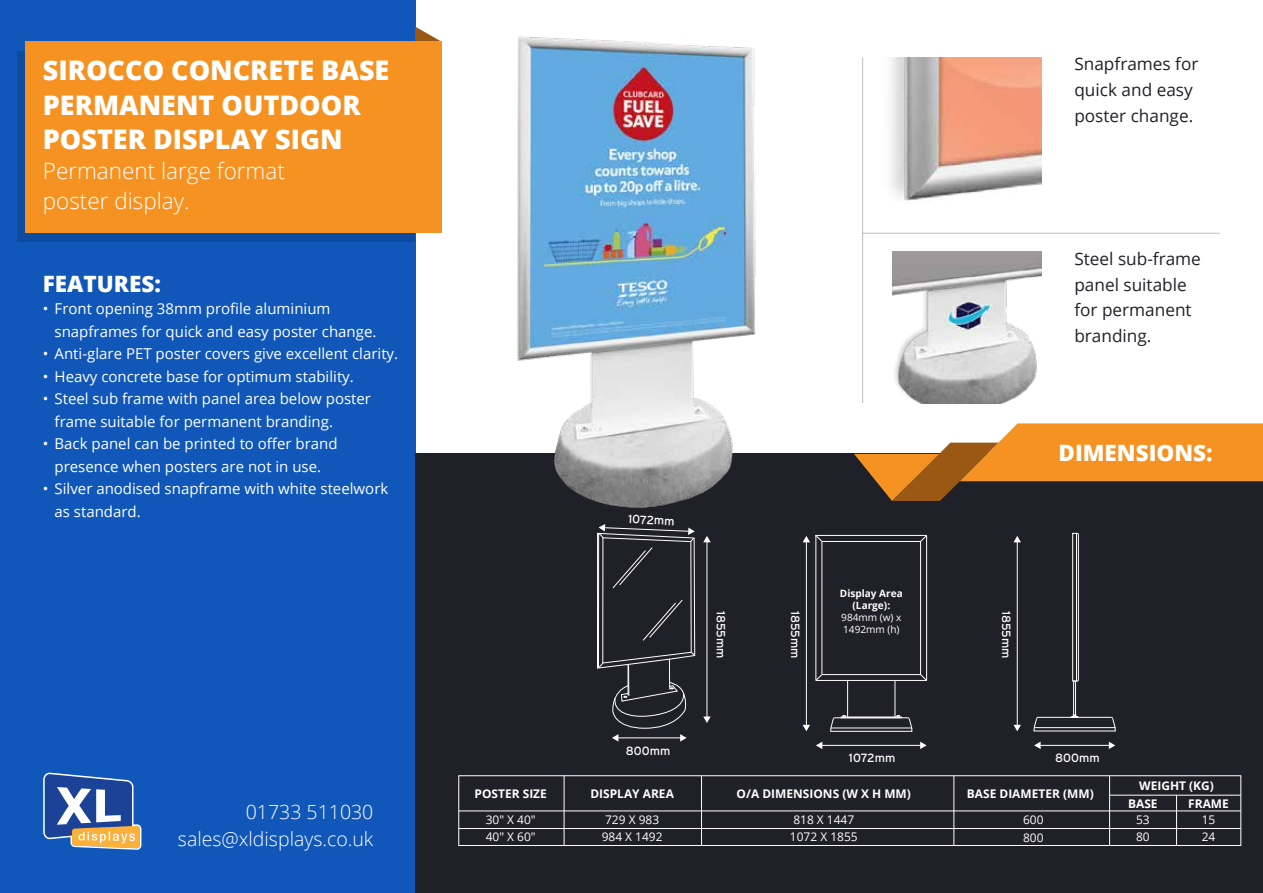
<style>
.page{position:relative;width:1263px;height:893px;background:#fff}
.page>*{position:absolute;margin:0;border:0;box-sizing:border-box;transform-origin:0 0}
.t1{font:800 27px/34.5px "Open Sans";color:#fff}
.t2{font:300 22.5px/30px "Open Sans";color:#fff}
.t3{font:800 22.5px "Open Sans";color:#fff}
.t4{font:300 19.5px/27.5px "Open Sans";color:#fff;text-align:right}
.t5{font:17.25px/25.8px "Open Sans";color:#202028}
.t6{font:15px/22.5px "Open Sans";color:#fff}
.t7{font:700 12px/17.9px "Open Sans";color:#fff}
.t8{font:12px/17.1px "Open Sans";color:#fff}
.t9{font:12px "Interstate";color:#fff}
.t10{font:700 10.05px/12px "Open Sans";color:#fff;text-align:center}
.t11{font:10.05px/12px "Open Sans";color:#fff}
</style>
<div class="page">
<div style="left:0;top:0;width:415px;height:893px;background:#1057b9"></div>
<div style="left:415px;top:454px;width:848px;height:439px;background:#202028"></div>
<div style="left:17px;top:51px;width:398px;height:191px;background:#0d4ba1"></div>
<svg style="left:415px;top:27px;width:27px;height:15px"></svg>
<div style="left:25px;top:42px;width:417px;height:191px;background:#f69221"></div>
<hr style="left:564px;top:776px;width:1px;height:69px;background:#fff">
<hr style="left:701px;top:776px;width:1px;height:69px;background:#fff">
<hr style="left:954px;top:776px;width:1px;height:69px;background:#fff">
<hr style="left:1109px;top:776px;width:1px;height:69px;background:#fff">
<hr style="left:1176px;top:795px;width:1px;height:50px;background:#fff">
<hr style="left:1109px;top:795px;width:132px;height:1px;background:#fff">
<hr style="left:459px;top:811px;width:782px;height:1px;background:#fff">
<hr style="left:459px;top:828px;width:782px;height:1px;background:#fff">
<hr style="left:459px;top:845px;width:650px;height:1px;background:#fff">
<svg style="left:854px;top:423px;width:409px;height:78px"></svg>
<svg style="left:43px;top:773px;width:98px;height:77px"></svg>
<hr style="left:862px;top:58px;width:1px;height:345px;background:#202028">
<hr style="left:863px;top:233px;width:357px;height:1px;background:#202028">
<img style="left:450px;top:36px;width:383px;height:520px">
<img style="left:862px;top:58px;width:179px;height:200px">
<img style="left:892px;top:252px;width:149px;height:152px">
<svg style="left:831px;top:715px;width:81px;height:13px"></svg>
<hr style="left:895px;top:680px;width:1px;height:37px;background:#fff">
<hr style="left:847px;top:680px;width:1px;height:37px;background:#fff">
<hr style="left:841px;top:717px;width:61px;height:1px;background:#fff">
<svg style="left:1034px;top:715px;width:81px;height:13px"></svg>
<div style="left:1072px;top:533px;width:4px;height:148px;border:1px solid #fff"></div>
<svg style="left:1076px;top:533px;width:2px;height:148px"></svg>
<div style="left:1073px;top:681px;width:3px;height:34px;border:1px solid #fff"></div>
<hr style="left:821px;top:745px;width:100px;height:1px;background:#fff">
<svg style="left:816px;top:742px;width:6px;height:7px"></svg>
<svg style="left:920px;top:742px;width:7px;height:7px"></svg>
<hr style="left:806px;top:541px;width:1px;height:185px;background:#fff">
<svg style="left:803px;top:535px;width:124px;height:146px"></svg>
<svg style="left:803px;top:725px;width:7px;height:6px"></svg>
<hr style="left:617px;top:737px;width:64px;height:1px;background:#fff">
<svg style="left:612px;top:734px;width:6px;height:8px"></svg>
<svg style="left:680px;top:734px;width:7px;height:8px"></svg>
<svg style="left:597px;top:524px;width:98px;height:204px"></svg>
<hr style="left:1039px;top:745px;width:71px;height:1px;background:#fff">
<svg style="left:1034px;top:742px;width:7px;height:7px"></svg>
<svg style="left:1109px;top:742px;width:6px;height:7px"></svg>
<hr style="left:1017px;top:541px;width:1px;height:185px;background:#fff">
<svg style="left:1013px;top:536px;width:8px;height:6px"></svg>
<svg style="left:1013px;top:725px;width:8px;height:6px"></svg>
<hr style="left:706px;top:541px;width:1px;height:177px;background:#fff">
<svg style="left:703px;top:536px;width:8px;height:6px"></svg>
<svg style="left:703px;top:716px;width:8px;height:7px"></svg>
<h1 class="t1" style="left:43px;top:52px;width:348px">SIROCCO CONCRETE BASE<br>PERMANENT OUTDOOR<br>POSTER DISPLAY SIGN</h1>
<h2 class="t2" style="left:43px;top:155px;width:244px">Permanent large format poster display.</h2>
<h2 class="t3" style="left:43px;top:266px;width:120px">FEATURES:</h2>
<p class="t6" style="left:55px;top:297px;width:323px;text-indent:-12px">• Front opening 38mm profile aluminium snapframes for quick and easy poster change.</p>
<p class="t6" style="left:43px;top:342px;width:357px">• Anti-glare PET poster covers give excellent clarity.</p>
<p class="t6" style="left:43px;top:365px;width:312px">• Heavy concrete base for optimum stability.</p>
<p class="t6" style="left:55px;top:387px;width:318px;text-indent:-12px">• Steel sub frame with panel area below poster frame suitable for permanent branding.</p>
<p class="t6" style="left:43px;top:432px;width:296px;text-align:center">• Back panel can be printed to offer brand presence when posters are not in use.</p>
<p class="t6" style="left:55px;top:477px;width:335px;text-indent:-12px">• Silver anodised snapframe with white steelwork as standard.</p>
<h3 class="t4" style="left:178px;top:797px;width:197px">01733 511030 sales@xldisplays.co.uk</h3>
<p class="t5" style="left:1074px;top:51px;width:126px">Snapframes for quick and easy poster change.</p>
<p class="t5" style="left:1074px;top:245px;width:128px">Steel sub-frame panel suitable for permanent branding.</p>
<p class="t9" style="left:629px;top:512px;width:48px;rotate:3deg">1072mm</p>
<p class="t9" style="left:626px;top:744px;width:46px">800mm</p>
<p class="t10" style="left:840px;top:587px;width:64px">Display Area (Large):</p>
<p class="t11" style="left:841px;top:611px;width:62px">984mm (w) x<br>1492mm (h)</p>
<p class="t9" style="left:728px;top:611px;width:49px;rotate:90deg">1855mm</p>
<p class="t9" style="left:802px;top:611px;width:49px;rotate:90deg">1855mm</p>
<p class="t9" style="left:1013px;top:611px;width:49px;rotate:90deg">1855mm</p>
<p class="t9" style="left:849px;top:751px;width:48px">1072mm</p>
<h2 class="t3" style="left:1058px;top:436px;width:156px">DIMENSIONS:</h2>
<p class="t9" style="left:1055px;top:751px;width:46px">800mm</p>
<p class="t7" style="left:475px;top:785px;width:74px">POSTER SIZE</p>
<p class="t7" style="left:590px;top:785px;width:85px">DISPLAY AREA</p>
<p class="t7" style="left:737px;top:785px;width:176px">O/A DIMENSIONS (W X H MM)</p>
<p class="t7" style="left:967px;top:785px;width:128px">BASE DIAMETER (MM)</p>
<p class="t7" style="left:1128px;top:776px;width:87px;text-indent:11px">WEIGHT (KG)<br>BASE</p>
<p class="t7" style="left:1188px;top:794px;width:42px">FRAME</p>
<p class="t8" style="left:486px;top:811px;width:52px">30" X 40"<br>40" X 60"</p>
<p class="t8" style="left:605px;top:811px;width:56px">729 X 983</p>
<p class="t8" style="left:793px;top:811px;width:62px">818 X 1447</p>
<p class="t8" style="left:1023px;top:811px;width:22px">600</p>
<p class="t8" style="left:602px;top:828px;width:62px">984 X 1492</p>
<p class="t8" style="left:790px;top:828px;width:69px">1072 X 1855</p>
<p class="t8" style="left:1023px;top:829px;width:22px">800</p>
<p class="t8" style="left:1136px;top:811px;width:15px">53<br>80</p>
<p class="t8" style="left:1202px;top:811px;width:15px;line-height:16.6px">15<br>24</p>
</div>
